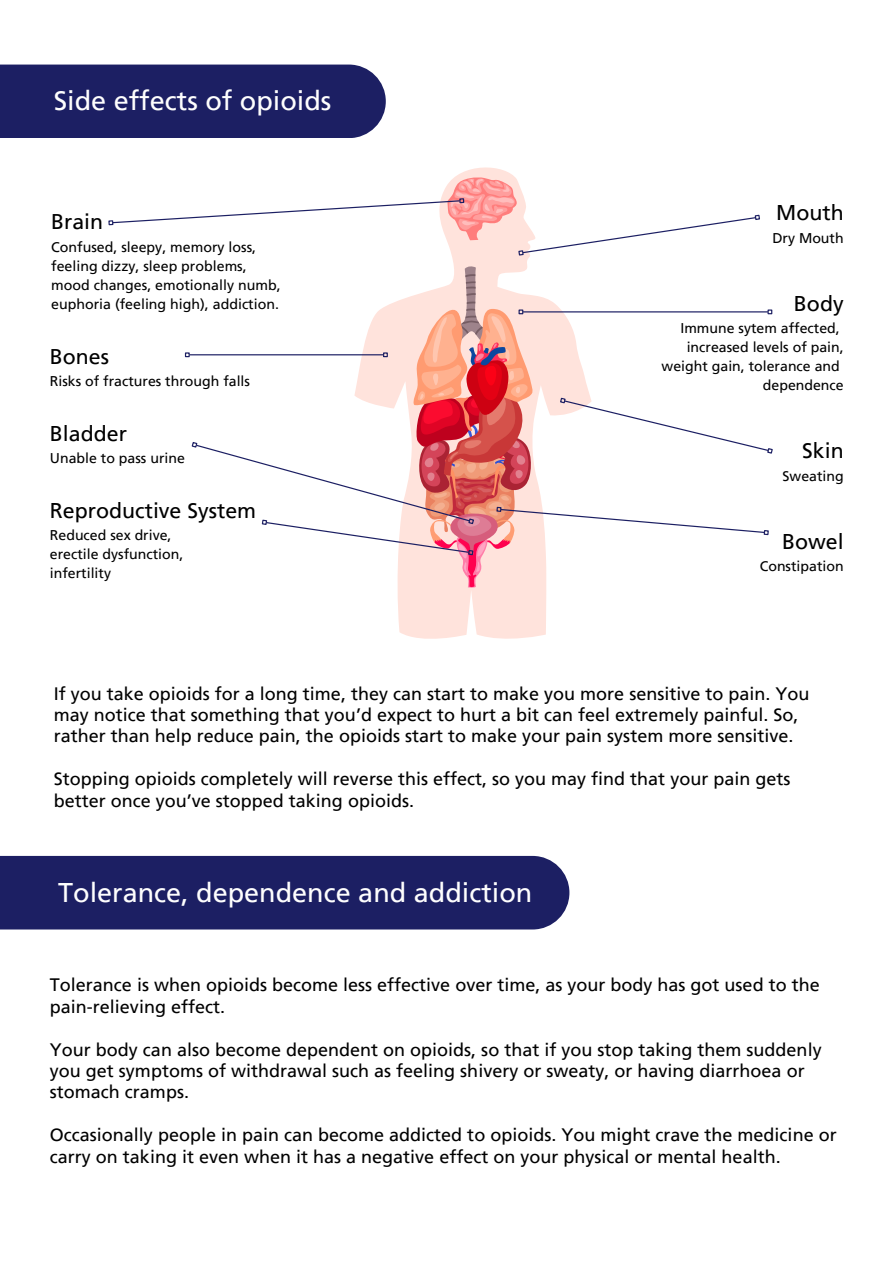
<style>
.page{position:relative;width:894px;height:1264px;background:#fff}
.page>*{position:absolute;margin:0;border:0;box-sizing:border-box;transform-origin:0 0}
.t1{font:27px "Frutiger";color:#fefefe}
.t2{font:21.3px "Frutiger";color:#000}
.t3{font:18px/21.3px "Frutiger";color:#000}
.t4{font:14.25px "Frutiger";color:#000}
.t5{font:14.1px "Frutiger";color:#000}
</style>
<div class="page">
<div style="left:0;top:65px;width:385px;height:73px;background:#1c1f63"></div>
<svg style="left:397px;top:167px;width:150px;height:472px;fill:#ffe3dc"></svg>
<svg style="left:108px;top:174px;width:652px;height:82px"></svg>
<svg style="left:185px;top:266px;width:588px;height:322px"></svg>
<div style="left:0;top:856px;width:569px;height:73px;background:#1c1f63"></div>
<p class="t1" style="left:54px;top:85px;width:279px">Side effects of opioids</p>
<h1 class="t2" style="left:51px;top:209px;width:53px">Brain</h1>
<p class="t4" style="left:51px;top:238px;width:206px">Confused, sleepy, memory loss,</p>
<p class="t4" style="left:51px;top:257px;width:197px">feeling dizzy, sleep problems,</p>
<p class="t4" style="left:51px;top:276px;width:231px">mood changes, emotionally numb,</p>
<p class="t4" style="left:51px;top:295px;width:229px">euphoria (feeling high), addiction.</p>
<p class="t2" style="left:50px;top:343px;width:61px">Bones</p>
<p class="t5" style="left:50px;top:373px;width:201px">Risks of fractures through falls</p>
<p class="t2" style="left:50px;top:421px;width:79px">Bladder</p>
<p class="t5" style="left:50px;top:450px;width:136px">Unable to pass urine</p>
<p class="t2" style="left:50px;top:498px;width:208px">Reproductive System</p>
<p class="t5" style="left:50px;top:527px;width:123px">Reduced sex drive,</p>
<p class="t5" style="left:50px;top:546px;width:135px">erectile dysfunction,</p>
<p class="t5" style="left:50px;top:565px;width:63px">infertility</p>
<p class="t2" style="left:776px;top:200px;width:69px">Mouth</p>
<p class="t5" style="left:772px;top:229px;width:73px">Dry Mouth</p>
<p class="t2" style="left:793px;top:291px;width:51px">Body</p>
<p class="t5" style="left:680px;top:320px;width:161px">Immune sytem affected,</p>
<p class="t5" style="left:686px;top:339px;width:158px">increased levels of pain,</p>
<p class="t5" style="left:661px;top:358px;width:180px">weight gain, tolerance and</p>
<p class="t5" style="left:762px;top:376px;width:82px">dependence</p>
<p class="t2" style="left:802px;top:438px;width:43px">Skin</p>
<p class="t5" style="left:782px;top:467px;width:63px">Sweating</p>
<p class="t2" style="left:781px;top:529px;width:63px">Bowel</p>
<p class="t5" style="left:759px;top:558px;width:85px">Constipation</p>
<p class="t3" style="left:54px;top:682px;width:757px">If you take opioids for a long time, they can start to make you more sensitive to pain. You may notice that something that you’d expect to hurt a bit can feel extremely painful. So, rather than help reduce pain, the opioids start to make your pain system more sensitive.</p>
<p class="t3" style="left:54px;top:768px;width:738px">Stopping opioids completely will reverse this effect, so you may find that your pain gets better once you’ve stopped taking opioids.</p>
<h2 class="t1" style="left:58px;top:876px;width:475px">Tolerance, dependence and addiction</h2>
<h2 class="t3" style="left:50px;top:974px;width:771px">Tolerance is when opioids become less effective over time, as your body has got used to the pain-relieving effect.</h2>
<p class="t3" style="left:50px;top:1038px;width:773px">Your body can also become dependent on opioids, so that if you stop taking them suddenly you get symptoms of withdrawal such as feeling shivery or sweaty, or having diarrhoea or stomach cramps.</p>
<h1 class="t3" style="left:50px;top:1124px;width:788px">Occasionally people in pain can become addicted to opioids. You might crave the medicine or carry on taking it even when it has a negative effect on your physical or mental health.</h1>
</div>
